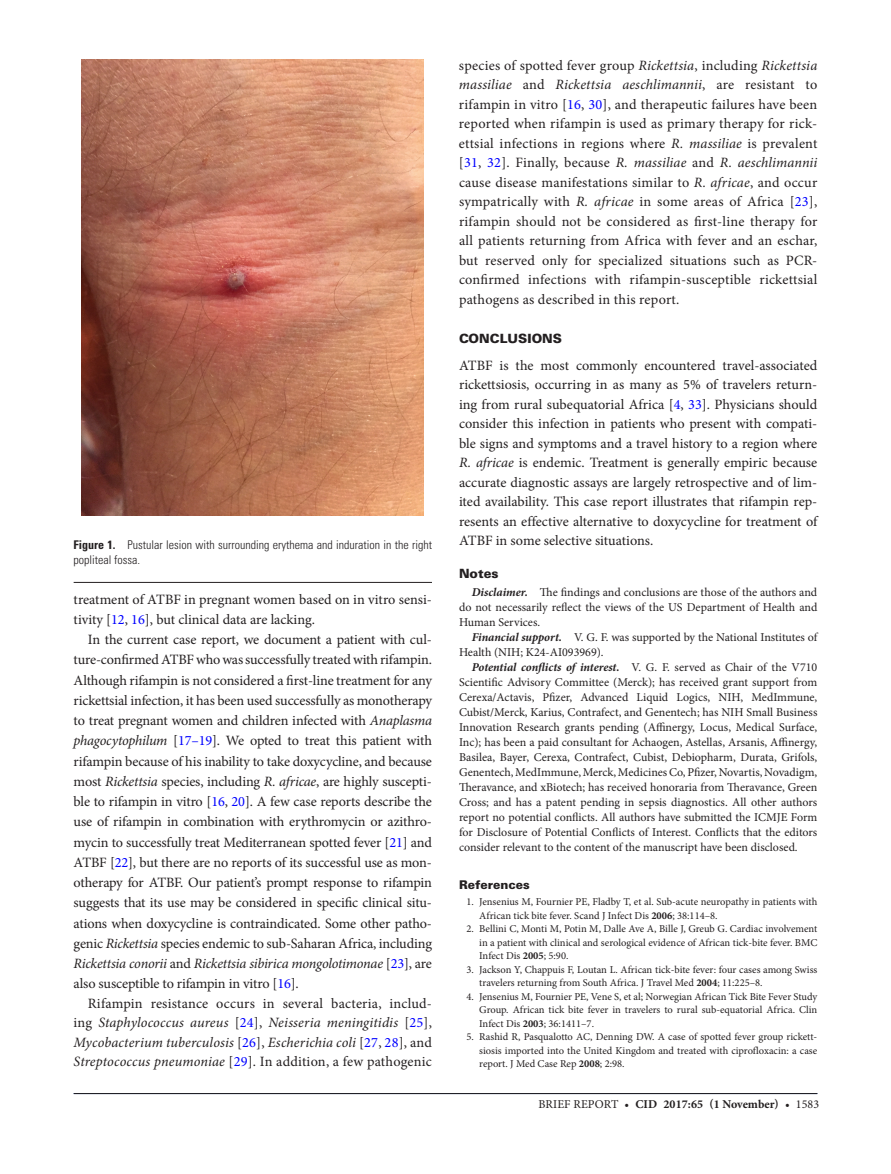
<style>
.page{position:relative;width:891px;height:1174px;background:#fff}
.page>*{position:absolute;margin:0;border:0;box-sizing:border-box;transform-origin:0 0}
.t1{font:14.25px/19.5px "Minion Pro";color:#231f20;text-align:justify}
.t2{font:italic 14.25px/19.5px "Minion Pro";letter-spacing:.01em;color:#231f20;text-align:justify}
.t3{font:900 12.75px "Univers LT Std";color:#231f20}
.t4{font:12px/15px "Minion Pro";color:#231f20;text-align:justify}
.t5{font:300 condensed 12px/15px "Univers LT Std";color:#231f20}
.t6{font:700 12px "Minion Pro";letter-spacing:.01em;color:#231f20}
.t7{font:900 12px "Univers LT Std";color:#231f20}
.t8{font:10.5px/13.5px "Minion Pro";color:#231f20;text-align:justify}
.s1{font-weight:700}
.s2{color:#00f}
.s3{font-style:italic}
.s4{font-style:normal}
.s5{font-style:normal;color:#00f}
.s6{font-weight:700;font-style:italic}
.s7{font-weight:400}
</style>
<div class="page">
<hr style="left:74px;top:1093px;width:743px;height:1px;background:#231f20">
<hr style="left:74px;top:582px;width:358px;height:1px;background:#231f20">
<img style="left:82px;top:59px;width:342px;height:456px">
<p class="t5" style="left:74px;top:537px;width:360px"><span class="s1">Figure 1.</span> Pustular lesion with surrounding erythema and induration in the right popliteal fossa.</p>
<p class="t1" style="left:74px;top:590px;width:360px">treatment of ATBF in pregnant women based on in vitro sensi&shy;tivity [<span class="s2">12</span>, <span class="s2">16</span>], but clinical data are lacking.</p>
<p class="t1" style="left:74px;top:630px;width:360px;line-height:20.2px;text-indent:14px">In the current case report, we document a patient with cul&shy;ture-confirmed ATBF who was successfully treated with rifampin.<br>Although rifampin is not considered a first-line treatment for any rickettsial infection, it has been used successfully as monotherapy to treat pregnant women and children infected with <span class="s3">Anaplasma phagocytophilum</span> [<span class="s2">17–19</span>]. We opted to treat this patient with rifampin because of his inability to take doxycycline, and because most <span class="s3">Rickettsia</span> species, including <span class="s3">R. africae</span>, are highly suscepti&shy;ble to rifampin in vitro [<span class="s2">16</span>, <span class="s2">20</span>]. A few case reports describe the use of rifampin in combination with erythromycin or azithro&shy;mycin to successfully treat Mediterranean spotted fever [<span class="s2">21</span>] and ATBF [<span class="s2">22</span>], but there are no reports of its successful use as mon&shy;otherapy for ATBF. Our patient’s prompt response to rifampin suggests that its use may be considered in specific clinical situ&shy;ations when doxycycline is contraindicated. Some other patho&shy;genic <span class="s3">Rickettsia</span> species endemic to sub-Saharan Africa, including <span class="s3">Rickettsia conorii</span> and <span class="s3">Rickettsia sibirica mongolotimonae</span> [<span class="s2">23</span>], are also susceptible to rifampin in vitro [<span class="s2">16</span>].</p>
<p class="t2" style="left:74px;top:994px;width:360px;text-indent:14px"><span class="s4">Rifampin resistance occurs in several bacteria, includ&shy;ing</span> Staphylococcus aureus <span class="s4">[</span><span class="s5">24</span><span class="s4">],</span> Neisseria meningitidis <span class="s4">[</span><span class="s5">25</span><span class="s4">], </span>Mycobacterium tuberculosis <span class="s4">[</span><span class="s5">26</span><span class="s4">],</span> Escherichia coli <span class="s4">[</span><span class="s5">27</span><span class="s4">,</span> <span class="s5">28</span><span class="s4">], and </span>Streptococcus pneumoniae <span class="s4">[</span><span class="s5">29</span><span class="s4">]. In addition, a few pathogenic</span></p>
<p class="t1" style="left:459px;top:55px;width:360px">species of spotted fever group <span class="s3">Rickettsia</span>, including <span class="s3">Rickettsia massiliae</span> and <span class="s3">Rickettsia aeschlimannii</span>, are resistant to rifampin in vitro [<span class="s2">16</span>, <span class="s2">30</span>], and therapeutic failures have been reported when rifampin is used as primary therapy for rick&shy;ettsial infections in regions where <span class="s3">R. massiliae</span> is prevalent [<span class="s2">31</span>, <span class="s2">32</span>]. Finally, because <span class="s3">R. massiliae</span> and <span class="s3">R. aeschlimannii </span>cause disease manifestations similar to <span class="s3">R. africae</span>, and occur sympatrically with <span class="s3">R. africae</span> in some areas of Africa [<span class="s2">23</span>], rifampin should not be considered as first-line therapy for all patients returning from Africa with fever and an eschar, but reserved only for specialized situations such as PCR&shy;confirmed infections with rifampin-susceptible rickettsial pathogens as described in this report.</p>
<p class="t3" style="left:459px;top:330px;width:105px">CONCLUSIONS</p>
<p class="t1" style="left:459px;top:355px;width:360px">ATBF is the most commonly encountered travel-associated rickettsiosis, occurring in as many as 5% of travelers return&shy;ing from rural subequatorial Africa [<span class="s2">4</span>, <span class="s2">33</span>]. Physicians should consider this infection in patients who present with compati&shy;ble signs and symptoms and a travel history to a region where <span class="s3">R. africae</span> is endemic. Treatment is generally empiric because accurate diagnostic assays are largely retrospective and of lim&shy;ited availability. This case report illustrates that rifampin rep&shy;resents an effective alternative to doxycycline for treatment of ATBF in some selective situations.</p>
<p class="t3" style="left:459px;top:566px;width:41px">Notes</p>
<p class="t4" style="left:459px;top:585px;width:360px;text-indent:13px"><span class="s6">Disclaimer.</span> The findings and conclusions are those of the authors and do not necessarily reflect the views of the US Department of Health and Human Services.</p>
<p class="t4" style="left:459px;top:630px;width:360px;text-indent:13px"><span class="s6">Financial support.</span> V. G. F. was supported by the National Institutes of<br>Health (NIH; K24-AI093969).</p>
<p class="t4" style="left:459px;top:660px;width:360px;text-indent:13px"><span class="s6">Potential conflicts of interest.</span> V. G. F. served as Chair of the V710<br>Scientific Advisory Committee (Merck); has received grant support from Cerexa/Actavis, Pfizer, Advanced Liquid Logics, NIH, MedImmune, Cubist/Merck, Karius, Contrafect, and Genentech; has NIH Small Business Innovation Research grants pending (Affinergy, Locus, Medical Surface, Inc); has been a paid consultant for Achaogen, Astellas, Arsanis, Affinergy, Basilea, Bayer, Cerexa, Contrafect, Cubist, Debiopharm, Durata, Grifols, Genentech, MedImmune, Merck, Medicines Co, Pfizer, Novartis, Novadigm, Theravance, and xBiotech; has received honoraria from Theravance, Green Cross; and has a patent pending in sepsis diagnostics. All other authors report no potential conflicts. All authors have submitted the ICMJE Form for Disclosure of Potential Conflicts of Interest. Conflicts that the editors consider relevant to the content of the manuscript have been disclosed.</p>
<p class="t7" style="left:459px;top:877px;width:72px">References</p>
<p class="t8" style="left:479px;top:895px;width:340px;text-indent:-13px">1. Jensenius M, Fournier PE, Fladby T, et al. Sub-acute neuropathy in patients with<br>African tick bite fever. Scand J Infect Dis <span class="s1">2006</span>; 38:114–8.</p>
<p class="t8" style="left:479px;top:922px;width:340px;text-indent:-13px">2. Bellini C, Monti M, Potin M, Dalle Ave A, Bille J, Greub G. Cardiac involvement in a patient with clinical and serological evidence of African tick-bite fever. BMC Infect Dis <span class="s1">2005</span>; 5:90.</p>
<p class="t8" style="left:479px;top:963px;width:340px;text-indent:-13px">3. Jackson Y, Chappuis F, Loutan L. African tick-bite fever: four cases among Swiss travelers returning from South Africa. J Travel Med <span class="s1">2004</span>; 11:225–8.</p>
<p class="t8" style="left:479px;top:990px;width:340px;text-indent:-13px">4. Jensenius M, Fournier PE, Vene S, et al; Norwegian African Tick Bite Fever Study Group. African tick bite fever in travelers to rural sub-equatorial Africa. Clin Infect Dis <span class="s1">2003</span>; 36:1411–7.</p>
<p class="t8" style="left:479px;top:1030px;width:340px;text-indent:-13px">5. Rashid R, Pasqualotto AC, Denning DW. A case of spotted fever group rickett&shy;siosis imported into the United Kingdom and treated with ciprofloxacin: a case report. J Med Case Rep <span class="s1">2008</span>; 2:98.</p>
<p class="t6" style="left:538px;top:1095px;width:282px"><span class="s7">BRIEF REPORT •</span> CID 2017:65 (1 November) <span class="s7">• 1583</span></p>
</div>
